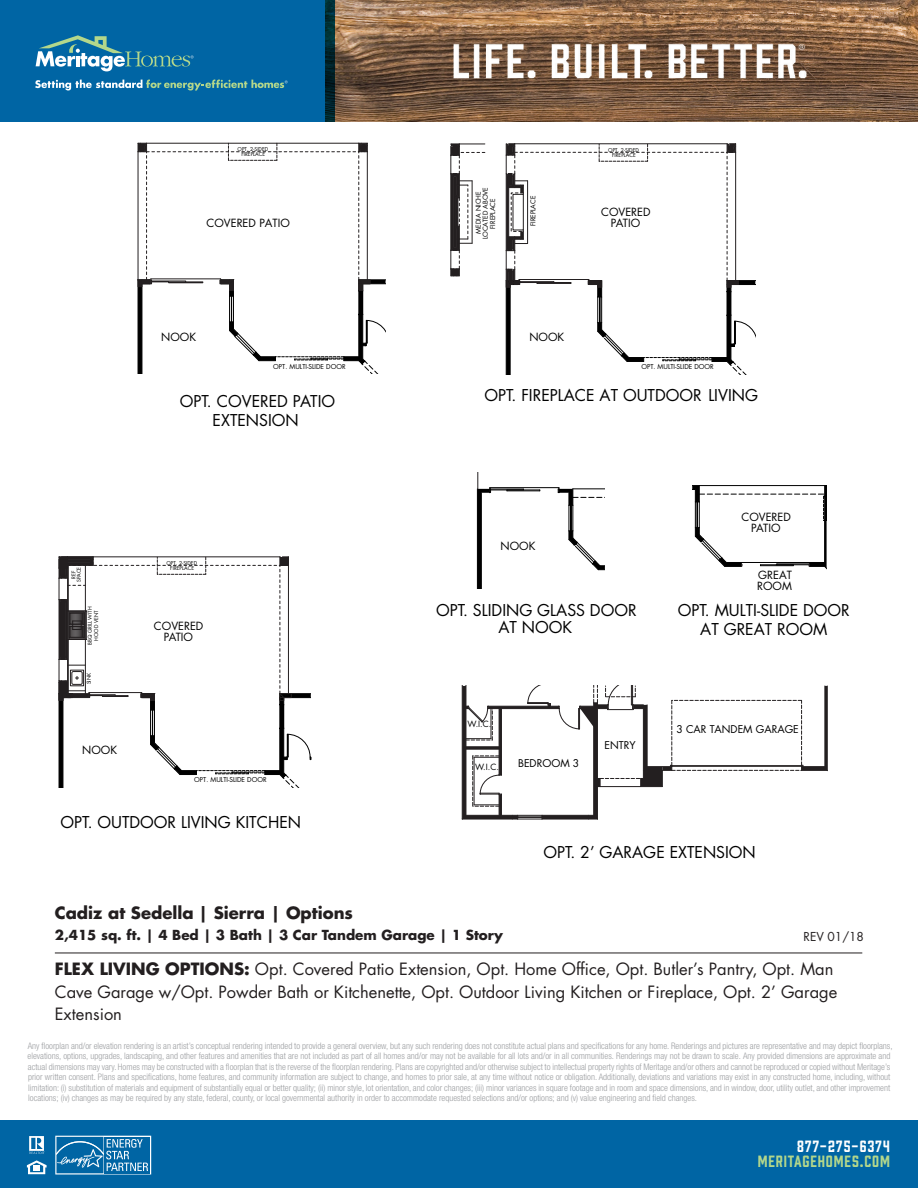
<style>
.page{position:relative;width:918px;height:1188px;background:#fff}
.page>*{position:absolute;margin:0;border:0;box-sizing:border-box;transform-origin:0 0}
.t1{font:16.5px/22.5px "Futura Std";color:#231f20}
.t2{font:700 16.5px "Futura Std";color:#231f20}
.t3{font:15.9px/17.9px "Futura Std";color:#000;text-align:center}
.t4{font:15.9px "Futura Std";color:#020202}
.t5{font:15px "Prohibition";letter-spacing:.06em;color:#b3d78b}
.t6{font:15px "Prohibition";letter-spacing:.085em;color:#fff}
.t7{font:700 13.5px "Futura Std";color:#231f20}
.t8{font:12px "Futura Std";color:#231f20}
.t9{font:10.95px/10.9px "Futura Std";color:#000;text-align:center}
.t10{font:10.5px "Futura Std";color:#000}
.t11{font:300 condensed 9px/10.5px "Helvetica Neue LT Std";color:#9d9fa2}
.t12{font:8.85px/8.9px "Futura Std";color:#000;text-align:center}
.t13{font:8.4px "Futura Std";color:#000}
.t14{font:6.6px "Futura Std";color:#000}
.t15{font:6.6px/7.2px "Futura Std";color:#020202;text-align:center}
.t16{font:5.1px/5.1px "Futura Std";color:#020202;text-align:center}
.t17{font:5.1px/6.1px "Futura Std";color:#000;text-align:center}
.s1{color:#000}
.s2{font-weight:700}
</style>
<div class="page">
<img style="left:335px;top:0;width:583px;height:122px">
<div style="left:0;top:0;width:335px;height:122px;background:#0065a4"></div>
<svg style="left:36px;top:35px;width:158px;height:36px"></svg>
<svg style="left:35px;top:79px;width:253px;height:11px"></svg>
<div style="left:0;top:1121px;width:918px;height:67px;background:#0065a4"></div>
<svg style="left:27px;top:1160px;width:20px;height:14px"></svg>
<svg style="left:55px;top:1136px;width:96px;height:39px"></svg>
<svg style="left:29px;top:1136px;width:16px;height:18px"></svg>
<img style="left:451px;top:39px;width:358px;height:44px">
<svg style="left:450px;top:143px;width:35px;height:134px"></svg>
<hr style="left:490px;top:487px;width:69px;height:1px;background:#000">
<hr style="left:507px;top:490px;width:33px;height:1px;background:#000">
<hr style="left:507px;top:491px;width:33px;height:1px;background:#000">
<hr style="left:491px;top:489px;width:32px;height:1px;background:#000">
<svg style="left:477px;top:472px;width:31px;height:116px"></svg>
<svg style="left:137px;top:143px;width:249px;height:230px"></svg>
<svg style="left:506px;top:143px;width:249px;height:231px"></svg>
<svg style="left:558px;top:488px;width:47px;height:82px"></svg>
<svg style="left:692px;top:485px;width:135px;height:85px"></svg>
<svg style="left:58px;top:556px;width:254px;height:232px"></svg>
<svg style="left:462px;top:686px;width:366px;height:134px"></svg>
<hr style="left:55px;top:953px;width:807px;height:1px;background:#231f20">
<p class="t16" style="left:238px;top:147px;width:32px">OPT. 2-SIDED<br>FIREPLACE</p>
<p class="t9" style="left:207px;top:217px;width:85px">COVERED PATIO</p>
<p class="t9" style="left:161px;top:331px;width:36px">NOOK</p>
<p class="t14" style="left:273px;top:362px;width:74px">OPT. MULTI-SLIDE DOOR</p>
<p class="t15" style="left:475px;top:239px;width:54px;rotate:-90deg"><span class="s1">MEDIA NICHE<br></span>LOCATED ABOVE<br>FIREPLACE</p>
<p class="t14" style="left:529px;top:226px;width:32px;rotate:-90deg">FIREPLACE</p>
<p class="t16" style="left:608px;top:147px;width:32px">OPT. 2-SIDED<br>FIREPLACE</p>
<p class="t9" style="left:601px;top:207px;width:51px">COVERED<br>PATIO</p>
<p class="t9" style="left:529px;top:332px;width:36px">NOOK</p>
<p class="t14" style="left:641px;top:363px;width:74px">OPT. MULTI-SLIDE DOOR</p>
<p class="t4" style="left:180px;top:391px;width:157px">OPT. COVERED PATIO</p>
<p class="t3" style="left:485px;top:386px;width:275px">OPT. FIREPLACE AT OUTDOOR LIVING</p>
<p class="t4" style="left:213px;top:410px;width:88px">EXTENSION</p>
<p class="t17" style="left:71px;top:582px;width:17px;line-height:5.1px;rotate:-90deg">REF<br>SPACE</p>
<p class="t16" style="left:166px;top:561px;width:32px">OPT. 2-SIDED<br>FIREPLACE</p>
<p class="t9" style="left:501px;top:540px;width:36px">NOOK</p>
<p class="t9" style="left:741px;top:512px;width:51px">COVERED<br>PATIO</p>
<p class="t9" style="left:757px;top:570px;width:36px;text-align:left">GREAT<br>ROOM</p>
<p class="t14" style="left:771px;top:566px;width:13px">WH</p>
<p class="t17" style="left:87px;top:645px;width:40px;rotate:-90deg">BBQ GRILL WITH<br>HOOD VENT</p>
<p class="t9" style="left:154px;top:620px;width:51px">COVERED<br>PATIO</p>
<p class="t3" style="left:436px;top:601px;width:202px">OPT. SLIDING GLASS DOOR<br>AT NOOK</p>
<p class="t3" style="left:678px;top:601px;width:173px;line-height:19px">OPT. MULTI-SLIDE DOOR<br>AT GREAT ROOM</p>
<p class="t17" style="left:86px;top:684px;width:13px;rotate:-90deg">SINK</p>
<p class="t13" style="left:468px;top:718px;width:25px">W.I.C.</p>
<p class="t10" style="left:676px;top:722px;width:124px">3 CAR TANDEM GARAGE</p>
<p class="t9" style="left:82px;top:745px;width:36px">NOOK</p>
<p class="t12" style="left:600px;top:739px;width:23px">BATH<br>2</p>
<p class="t10" style="left:605px;top:738px;width:33px">ENTRY</p>
<p class="t13" style="left:475px;top:762px;width:25px">W.I.C.</p>
<p class="t10" style="left:518px;top:756px;width:63px">BEDROOM 3</p>
<p class="t9" style="left:522px;top:758px;width:66px">BEDROOM 2</p>
<p class="t14" style="left:194px;top:776px;width:74px">OPT. MULTI-SLIDE DOOR</p>
<p class="t3" style="left:61px;top:814px;width:242px">OPT. OUTDOOR LIVING KITCHEN</p>
<p class="t14" style="left:86px;top:820px;width:13px">DW</p>
<p class="t9" style="left:656px;top:838px;width:34px">ENTRY</p>
<p class="t3" style="left:543px;top:843px;width:214px">OPT. 2’ GARAGE EXTENSION</p>
<p class="t2" style="left:55px;top:902px;width:300px">Cadiz at Sedella | Sierra | Options</p>
<p class="t7" style="left:55px;top:926px;width:450px">2,415 sq. ft. | 4 Bed | 3 Bath | 3 Car Tandem Garage | 1 Story</p>
<p class="t1" style="left:55px;top:958px;width:784px"><span class="s2">FLEX LIVING OPTIONS:</span> Opt. Covered Patio Extension, Opt. Home Office, Opt. Butler’s Pantry, Opt. Man<br>Cave Garage w/Opt. Powder Bath or Kitchenette, Opt. Outdoor Living Kitchen or Fireplace, Opt. 2’ Garage<br>Extension</p>
<p class="t8" style="left:803px;top:929px;width:62px">REV 01/18</p>
<p class="t11" style="left:28px;top:1040px;width:866px">Any floorplan and/or elevation rendering is an artist’s conceptual rendering intended to provide a general overview, but any such rendering does not constitute actual plans and specifications for any home. Renderings and pictures are representative and may depict floorplans, elevations, options, upgrades, landscaping, and other features and amenities that are not included as part of all homes and/or may not be available for all lots and/or in all communities. Renderings may not be drawn to scale. Any provided dimensions are approximate and actual dimensions may vary. Homes may be constructed with a floorplan that is the reverse of the floorplan rendering. Plans are copyrighted and/or otherwise subject to intellectual property rights of Meritage and/or others and cannot be reproduced or copied without Meritage’s prior written consent. Plans and specifications, home features, and community information are subject to change, and homes to prior sale, at any time without notice or obligation. Additionally, deviations and variations may exist in any constructed home, including, without limitation: (i) substitution of materials and equipment of substantially equal or better quality; (ii) minor style, lot orientation, and color changes; (iii) minor variances in square footage and in room and space dimensions, and in window, door, utility outlet, and other improvement locations; (iv) changes as may be required by any state, federal, county, or local governmental authority in order to accommodate requested selections and/or options; and (v) value engineering and field changes.</p>
<h3 class="t6" style="left:797px;top:1136px;width:94px">877-275-6374</h3>
<h3 class="t5" style="left:758px;top:1151px;width:134px">MERITAGEHOMES.COM</h3>
</div>
